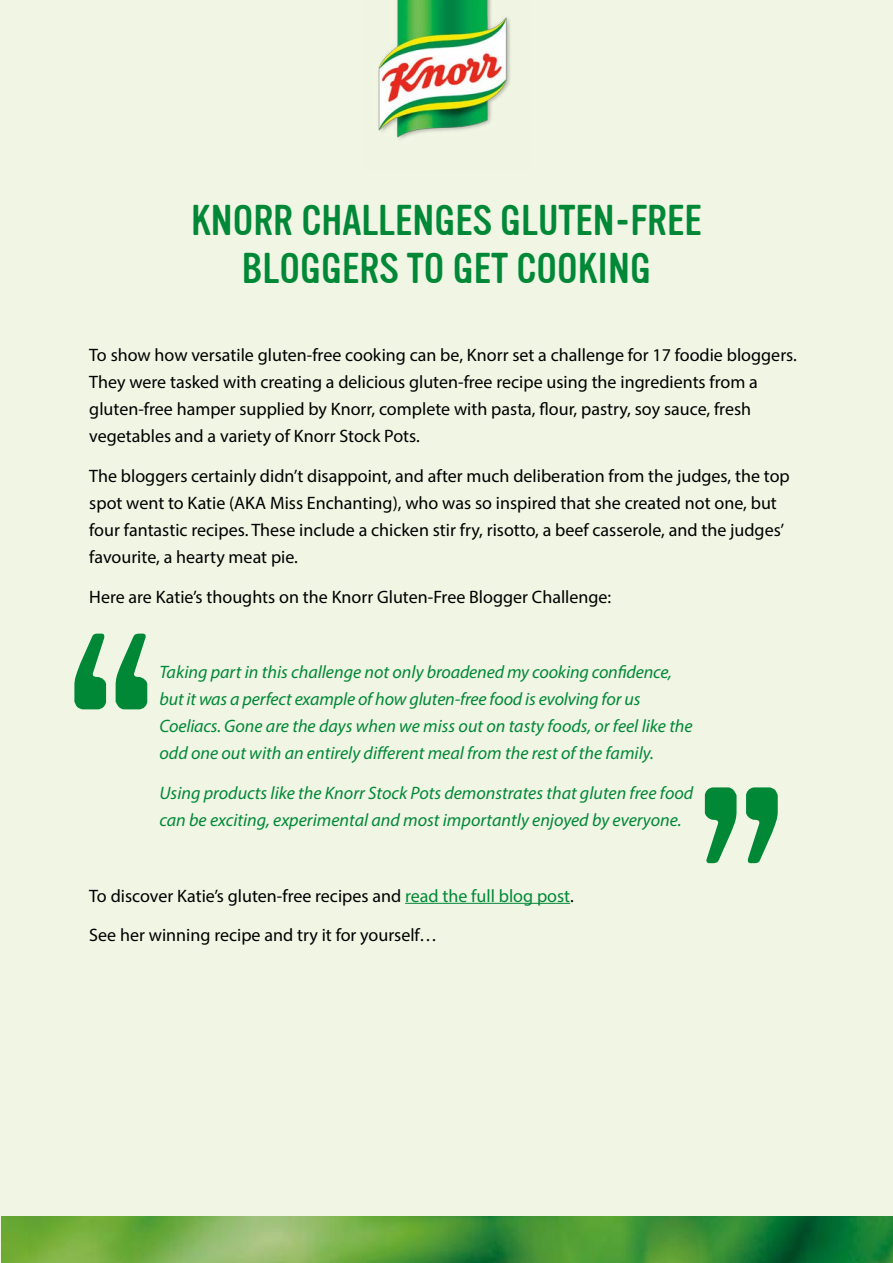
<style>
.page{position:relative;width:893px;height:1263px;background:#f0f5e4}
.page>*{position:absolute;margin:0;border:0;box-sizing:border-box;transform-origin:0 0}
.t1{font:42px/48px "Flavour";color:#008837;text-align:center}
.t2{font:18px/27px "Myriad Pro";color:#000}
.t3{font:italic 18px/27px "Myriad Pro";color:#008837}
.s1{color:#008837}
</style>
<div class="page">
<img style="left:378px;top:0;width:132px;height:140px">
<hr style="left:405px;top:903px;width:165px;height:1px;background:#008837">
<svg style="left:705px;top:787px;width:73px;height:76px"></svg>
<svg style="left:74px;top:634px;width:74px;height:75px"></svg>
<img style="left:2px;top:1216px;width:891px;height:47px">
<h1 class="t1" style="left:191px;top:197px;width:512px">KNORR CHALLENGES GLUTEN-FREE<br>BLOGGERS TO GET COOKING</h1>
<p class="t2" style="left:89px;top:341px;width:709px">To show how versatile gluten-free cooking can be, Knorr set a challenge for 17 foodie bloggers.<br>They were tasked with creating a delicious gluten-free recipe using the ingredients from a gluten-free hamper supplied by Knorr, complete with pasta, flour, pastry, soy sauce, fresh vegetables and a variety of Knorr Stock Pots.</p>
<p class="t2" style="left:89px;top:462px;width:702px">The bloggers certainly didn’t disappoint, and after much deliberation from the judges, the top spot went to Katie (AKA Miss Enchanting), who was so inspired that she created not one, but four fantastic recipes. These include a chicken stir fry, risotto, a beef casserole, and the judges’ favourite, a hearty meat pie.</p>
<p class="t2" style="left:89px;top:583px;width:524px">Here are Katie’s thoughts on the Knorr Gluten-Free Blogger Challenge:</p>
<p class="t3" style="left:159px;top:658px;width:535px">Taking part in this challenge not only broadened my cooking confidence, but it was a perfect example of how gluten-free food is evolving for us Coeliacs. Gone are the days when we miss out on tasty foods, or feel like the odd one out with an entirely different meal from the rest of the family.</p>
<p class="t3" style="left:159px;top:779px;width:535px">Using products like the Knorr Stock Pots demonstrates that gluten free food can be exciting, experimental and most importantly enjoyed by everyone.</p>
<p class="t2" style="left:89px;top:882px;width:486px">To discover Katie’s gluten-free recipes and <span class="s1">read the full blog post</span>.</p>
<p class="t2" style="left:89px;top:921px;width:349px">See her winning recipe and try it for yourself…</p>
</div>
